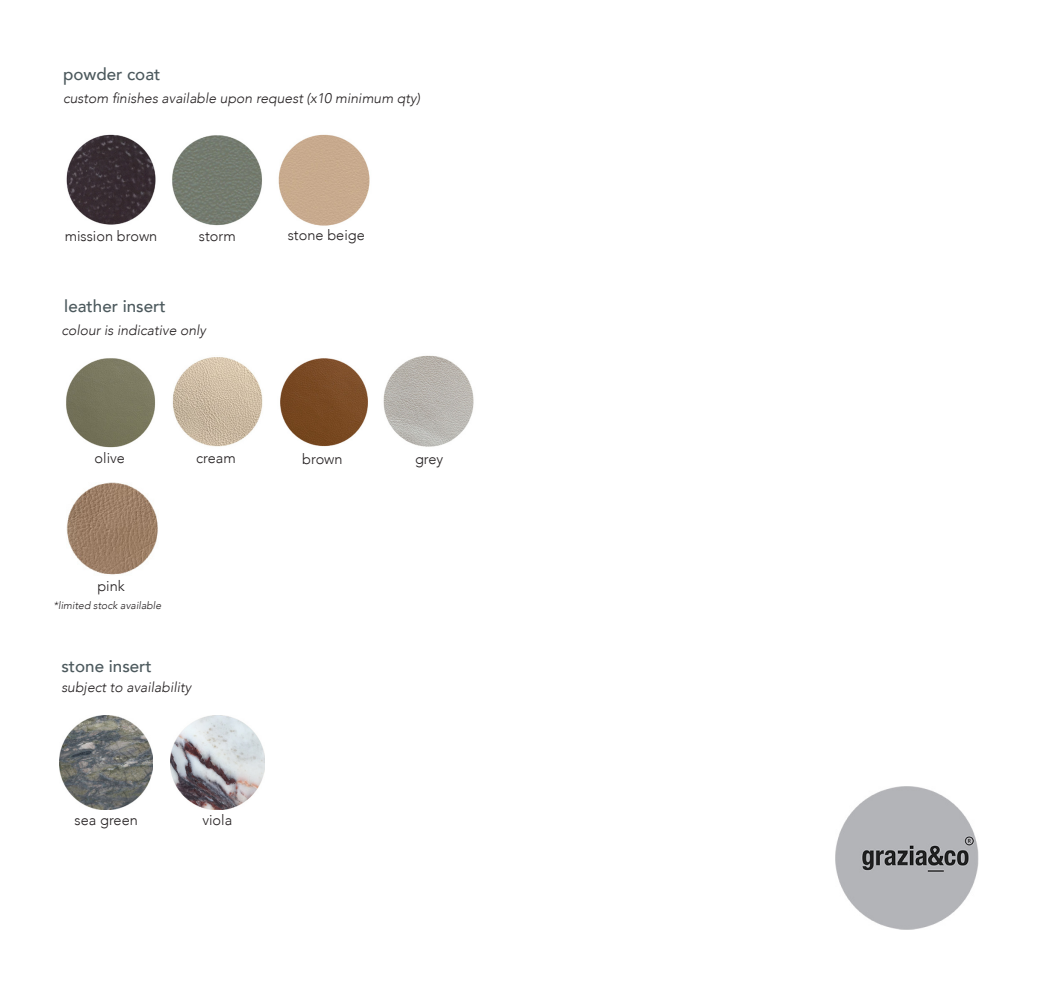
<style>
.page{position:relative;width:1042px;height:993px;background:#fff}
.page>*{position:absolute;margin:0;border:0;box-sizing:border-box;transform-origin:0 0}
.t1{font:500 16.97px "Avenir";color:#4c595d}
.t2{font:300 14.53px "Avenir";color:#231f20}
.t3{font:italic 300 14px "Avenir";color:#231f20}
.t4{font:italic 300 10.5px "Avenir";color:#231f20}
</style>
<div class="page">
<img style="left:835px;top:786px;width:144px;height:143px">
<img style="left:66px;top:358px;width:89px;height:90px">
<img style="left:172px;top:135px;width:90px;height:91px">
<img style="left:66px;top:134px;width:90px;height:91px">
<img style="left:278px;top:134px;width:92px;height:92px">
<img style="left:280px;top:358px;width:88px;height:89px">
<img style="left:172px;top:357px;width:91px;height:90px">
<img style="left:383px;top:355px;width:91px;height:92px">
<img style="left:171px;top:715px;width:94px;height:94px">
<img style="left:60px;top:715px;width:93px;height:93px">
<img style="left:66px;top:482px;width:92px;height:93px">
<p class="t1" style="left:63px;top:59px;width:99px">powder coat</p>
<p class="t3" style="left:63px;top:90px;width:359px">custom finishes available upon request (x10 minimum qty)</p>
<p class="t2" style="left:65px;top:227px;width:94px">mission brown</p>
<p class="t2" style="left:199px;top:227px;width:38px">storm</p>
<p class="t2" style="left:288px;top:227px;width:78px">stone beige</p>
<p class="t1" style="left:64px;top:292px;width:103px">leather insert</p>
<p class="t3" style="left:61px;top:322px;width:146px">colour is indicative only</p>
<p class="t2" style="left:95px;top:449px;width:32px">olive</p>
<p class="t2" style="left:196px;top:449px;width:41px">cream</p>
<p class="t2" style="left:302px;top:450px;width:42px">brown</p>
<p class="t2" style="left:415px;top:450px;width:30px">grey</p>
<p class="t2" style="left:97px;top:577px;width:29px">pink</p>
<p class="t4" style="left:54px;top:599px;width:109px">*limited stock available</p>
<p class="t1" style="left:61px;top:651px;width:92px">stone insert</p>
<p class="t3" style="left:61px;top:678px;width:131px">subject to availability</p>
<p class="t2" style="left:75px;top:811px;width:65px">sea green</p>
<p class="t2" style="left:202px;top:811px;width:31px">viola</p>
</div>
